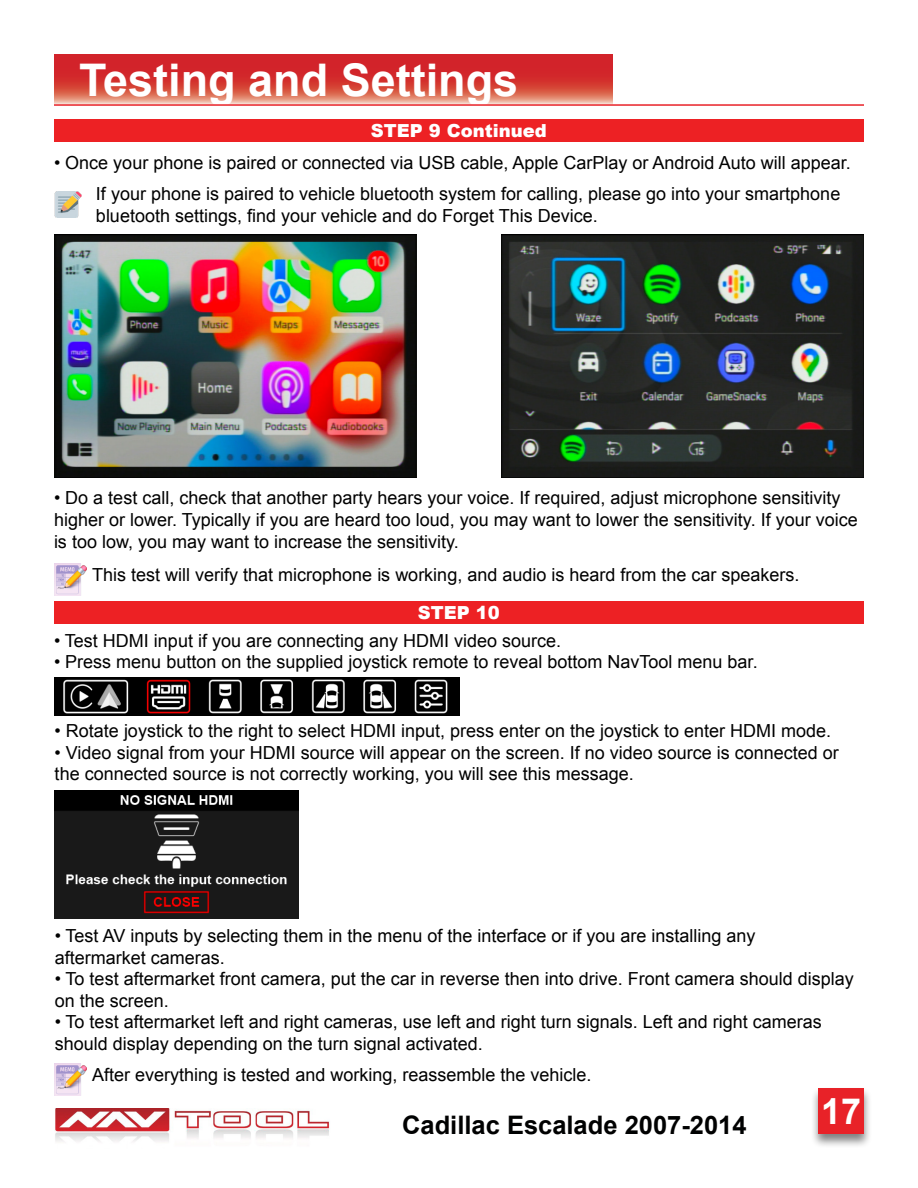
<style>
.page{position:relative;width:918px;height:1188px;background:#fff}
.page>*{position:absolute;margin:0;border:0;box-sizing:border-box;transform-origin:0 0}
.t1{font:700 45px "Arial";color:#fff}
.t2{font:700 36px "Arial";color:#fff}
.t3{font:700 25.5px "Arial";color:#000101}
.t4{font:18px/21.6px "Arial";color:#000}
.t5{font:900 18px "Arial";color:#fff}
</style>
<div class="page">
<img style="left:54px;top:1108px;width:276px;height:34px">
<div style="left:810px;top:1087px;width:62px;height:62px;background:#000;opacity:.5"></div>
<div style="left:818px;top:1088px;width:46px;height:46px;background:#e82228"></div>
<svg style="left:54px;top:54px;width:558px;height:50px;background:#d74641"></svg>
<hr style="left:54px;top:104px;width:810px;height:2px;background:#e82228">
<div style="left:54px;top:120px;width:810px;height:22px;background:#ed2124"></div>
<img style="left:54px;top:234px;width:363px;height:243px">
<img style="left:501px;top:234px;width:363px;height:243px">
<div style="left:54px;top:601px;width:810px;height:22px;background:#ed2124"></div>
<img style="left:54px;top:563px;width:32px;height:33px">
<img style="left:55px;top:191px;width:26px;height:27px">
<img style="left:55px;top:790px;width:243px;height:128px">
<img style="left:55px;top:677px;width:405px;height:38px">
<img style="left:54px;top:1063px;width:32px;height:32px">
<h1 class="t1" style="left:79px;top:50px;width:441px">Testing and Settings</h1>
<p class="t5" style="left:371px;top:118px;width:178px">STEP 9 Continued</p>
<p class="t4" style="left:54px;top:152px;width:798px">• Once your phone is paired or connected via USB cable, Apple CarPlay or Android Auto will appear.</p>
<p class="t4" style="left:96px;top:184px;width:746px">If your phone is paired to vehicle bluetooth system for calling, please go into your smartphone bluetooth settings, find your vehicle and do Forget This Device.</p>
<p class="t4" style="left:54px;top:488px;width:805px">• Do a test call, check that another party hears your voice. If required, adjust microphone sensitivity higher or lower. Typically if you are heard too loud, you may want to lower the sensitivity. If your voice is too low, you may want to increase the sensitivity.</p>
<p class="t4" style="left:92px;top:564px;width:709px">This test will verify that microphone is working, and audio is heard from the car speakers.</p>
<p class="t5" style="left:418px;top:599px;width:83px">STEP 10</p>
<p class="t4" style="left:54px;top:630px;width:509px">• Test HDMI input if you are connecting any HDMI video source.</p>
<p class="t4" style="left:54px;top:651px;width:705px">• Press menu button on the supplied joystick remote to reveal bottom NavTool menu bar.</p>
<p class="t4" style="left:55px;top:720px;width:778px">• Rotate joystick to the right to select HDMI input, press enter on the joystick to enter HDMI mode.</p>
<p class="t4" style="left:55px;top:742px;width:786px">• Video signal from your HDMI source will appear on the screen. If no video source is connected or the connected source is not correctly working, you will see this message.</p>
<p class="t4" style="left:55px;top:925px;width:702px">• Test AV inputs by selecting them in the menu of the interface or if you are installing any aftermarket cameras.</p>
<p class="t4" style="left:55px;top:968px;width:801px">• To test aftermarket front camera, put the car in reverse then into drive. Front camera should display on the screen.</p>
<p class="t4" style="left:55px;top:1011px;width:769px">• To test aftermarket left and right cameras, use left and right turn signals. Left and right cameras should display depending on the turn signal activated.</p>
<p class="t4" style="left:92px;top:1064px;width:501px">After everything is tested and working, reassemble the vehicle.</p>
<h3 class="t3" style="left:402px;top:1108px;width:346px">Cadillac Escalade 2007-2014</h3>
<h2 class="t2" style="left:821px;top:1088px;width:42px">17</h2>
</div>
